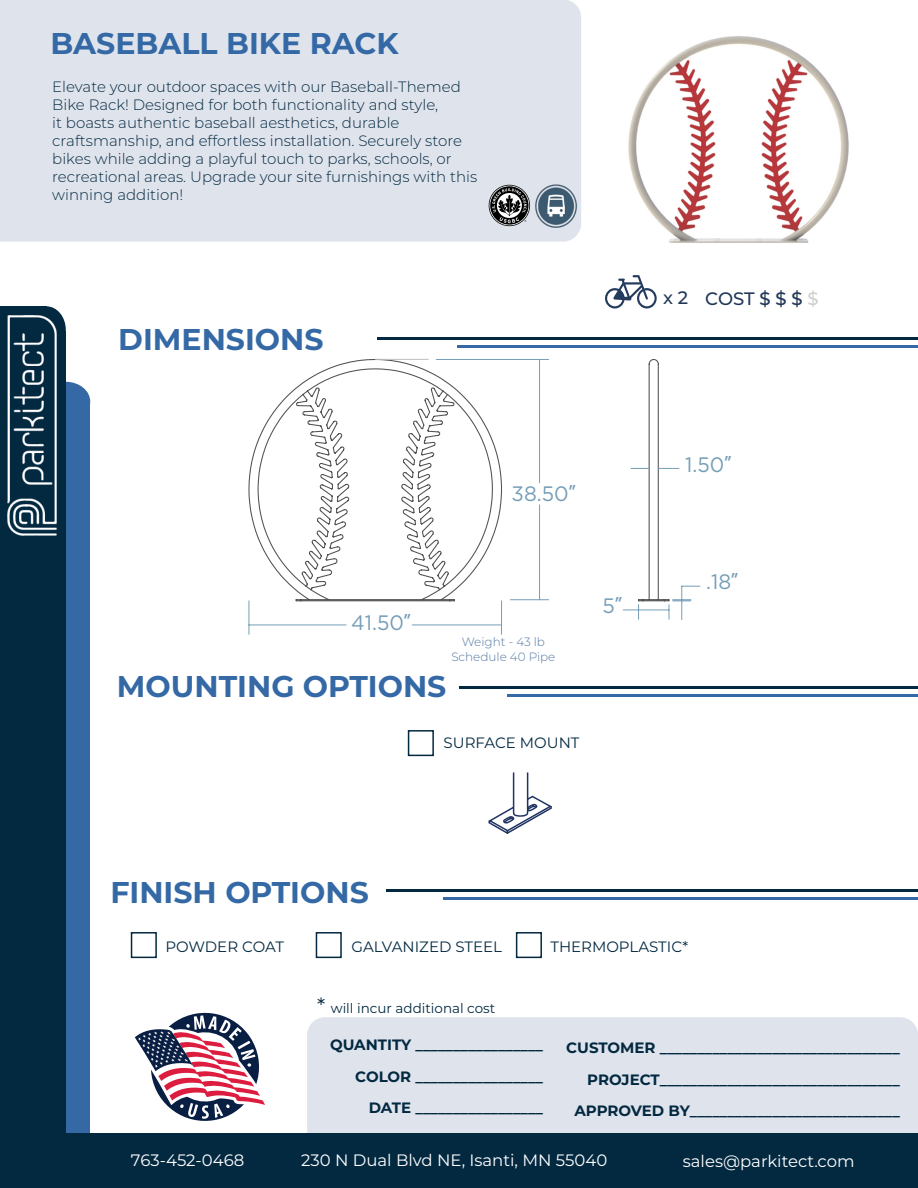
<style>
.page{position:relative;width:918px;height:1188px;background:#fff}
.page>*{position:absolute;margin:0;border:0;box-sizing:border-box;transform-origin:0 0}
.t1{font:700 30px "Montserrat";color:#3469a6}
.t2{font:20.85px "Gotham";color:#759eb8}
.t3{font:500 18px "Montserrat";color:#203757}
.t4{font:16.5px "Montserrat";color:#fff}
.t5{font:300 15px/18px "Montserrat";color:#032941}
.t6{font:700 15px "Montserrat";color:#032941}
.t7{font:15px "Montserrat";color:#032941}
.t8{font:13.5px "Montserrat";color:#032941}
.t9{font:300 12px "Montserrat";color:#547aa6}
.s1{color:#cfcfcf}
.s2{font-family:"Adelle Sans Devanagari"}
.s3{font-size:21px}
</style>
<div class="page">
<div style="left:307px;top:1017px;width:611px;height:116px;background:#dfe3ec"></div>
<div style="left:8px;top:401px;width:82px;height:761px;background:#3469a6"></div>
<svg style="left:66px;top:382px;width:24px;height:19px"></svg>
<div style="left:0;top:306px;width:47px;height:60px;background:#032941"></div>
<div style="left:0;top:332px;width:66px;height:856px;background:#032941"></div>
<svg style="left:47px;top:306px;width:19px;height:26px"></svg>
<img style="left:8px;top:315px;width:49px;height:220px">
<div style="left:42px;top:1133px;width:876px;height:55px;background:#032941"></div>
<hr style="left:386px;top:889px;width:532px;height:3px;background:#032941">
<hr style="left:443px;top:897px;width:475px;height:2px;background:#3469a6">
<hr style="left:459px;top:686px;width:459px;height:3px;background:#032941">
<hr style="left:507px;top:694px;width:411px;height:3px;background:#3469a6">
<div style="left:408px;top:730px;width:26px;height:26px;border:2px solid #032941"></div>
<hr style="left:377px;top:338px;width:541px;height:2px;background:#032941">
<hr style="left:457px;top:345px;width:461px;height:3px;background:#3469a6">
<div style="left:131px;top:932px;width:26px;height:26px;border:2px solid #032941"></div>
<div style="left:316px;top:932px;width:26px;height:26px;border:2px solid #032941"></div>
<div style="left:516px;top:932px;width:26px;height:26px;border:2px solid #032941"></div>
<svg style="left:488px;top:772px;width:64px;height:62px"></svg>
<div style="left:0;top:0;width:581px;height:242px;background:#dfe3ec"></div>
<svg style="left:135px;top:1012px;width:130px;height:109px"></svg>
<img style="left:531px;top:180px;width:50px;height:52px">
<svg style="left:488px;top:184px;width:42px;height:42px;background:#7a7b7d"></svg>
<svg style="left:605px;top:275px;width:52px;height:34px"></svg>
<svg style="left:248px;top:358px;width:421px;height:244px"></svg>
<hr style="left:375px;top:359px;width:54px;height:1px;background:#bfbfbf">
<hr style="left:639px;top:610px;width:30px;height:1px;background:#759eb8">
<svg style="left:669px;top:586px;width:31px;height:34px"></svg>
<svg style="left:623px;top:605px;width:16px;height:14px"></svg>
<svg style="left:658px;top:468px;width:21px;height:1px"></svg>
<svg style="left:631px;top:468px;width:18px;height:1px"></svg>
<hr style="left:249px;top:625px;width:97px;height:1px;background:#759eb8">
<hr style="left:412px;top:625px;width:90px;height:1px;background:#759eb8">
<hr style="left:249px;top:601px;width:1px;height:33px;background:#759eb8">
<hr style="left:501px;top:601px;width:1px;height:33px;background:#759eb8">
<hr style="left:539px;top:359px;width:1px;height:124px;background:#759eb8">
<hr style="left:539px;top:505px;width:1px;height:95px;background:#759eb8">
<hr style="left:436px;top:359px;width:113px;height:1px;background:#759eb8">
<hr style="left:510px;top:599px;width:39px;height:1px;background:#759eb8">
<img style="left:628px;top:36px;width:221px;height:207px">
<p class="t1" style="left:50px;top:21px;width:350px">BASEBALL BIKE RACK</p>
<p class="t5" style="left:52px;top:78px;width:427px">Elevate your outdoor spaces with our Baseball-Themed Bike Rack! Designed for both functionality and style,<br>it boasts authentic baseball aesthetics, durable craftsmanship, and effortless installation. Securely store bikes while adding a playful touch to parks, schools, or recreational areas. Upgrade your site furnishings with this winning addition!</p>
<p class="t1" style="left:118px;top:318px;width:207px">DIMENSIONS</p>
<p class="t3" style="left:663px;top:285px;width:27px">x 2</p>
<p class="t3" style="left:705px;top:286px;width:115px">COST $ $ $ <span class="s1">$</span></p>
<h2 class="t2" style="left:512px;top:481px;width:66px">38.50<span class="s2">”</span></h2>
<h2 class="t2" style="left:351px;top:610px;width:61px">41.50<span class="s2">”</span></h2>
<p class="t9" style="left:462px;top:634px;width:85px">Weight - 43 lb</p>
<p class="t9" style="left:451px;top:648px;width:106px">Schedule 40 Pipe</p>
<p class="t1" style="left:117px;top:665px;width:331px">MOUNTING OPTIONS</p>
<p class="t7" style="left:444px;top:732px;width:137px">SURFACE MOUNT</p>
<h2 class="t2" style="left:603px;top:592px;width:21px">5<span class="s2">”</span></h2>
<h2 class="t2" style="left:685px;top:451px;width:48px">1.50<span class="s2">”</span></h2>
<h2 class="t2" style="left:706px;top:569px;width:33px">.18<span class="s2">”</span></h2>
<p class="t1" style="left:110px;top:871px;width:260px">FINISH OPTIONS</p>
<p class="t7" style="left:165px;top:936px;width:120px">POWDER COAT</p>
<p class="t7" style="left:351px;top:936px;width:152px">GALVANIZED STEEL</p>
<p class="t7" style="left:550px;top:936px;width:139px">THERMOPLASTIC*</p>
<p class="t8" style="left:317px;top:999px;width:180px"><span class="s3">*</span> will incur additional cost</p>
<p class="t6" style="left:330px;top:1034px;width:215px">QUANTITY _________________</p>
<p class="t6" style="left:355px;top:1066px;width:189px">COLOR _________________</p>
<p class="t6" style="left:369px;top:1097px;width:176px">DATE _________________</p>
<p class="t6" style="left:566px;top:1037px;width:335px">CUSTOMER ________________________________</p>
<p class="t6" style="left:587px;top:1069px;width:314px">PROJECT________________________________</p>
<p class="t6" style="left:574px;top:1100px;width:327px">APPROVED BY____________________________</p>
<p class="t4" style="left:131px;top:1148px;width:115px">763-452-0468</p>
<p class="t4" style="left:301px;top:1148px;width:308px">230 N Dual Blvd NE, Isanti, MN 55040</p>
<p class="t4" style="left:683px;top:1150px;width:173px">sales@parkitect.com</p>
</div>
